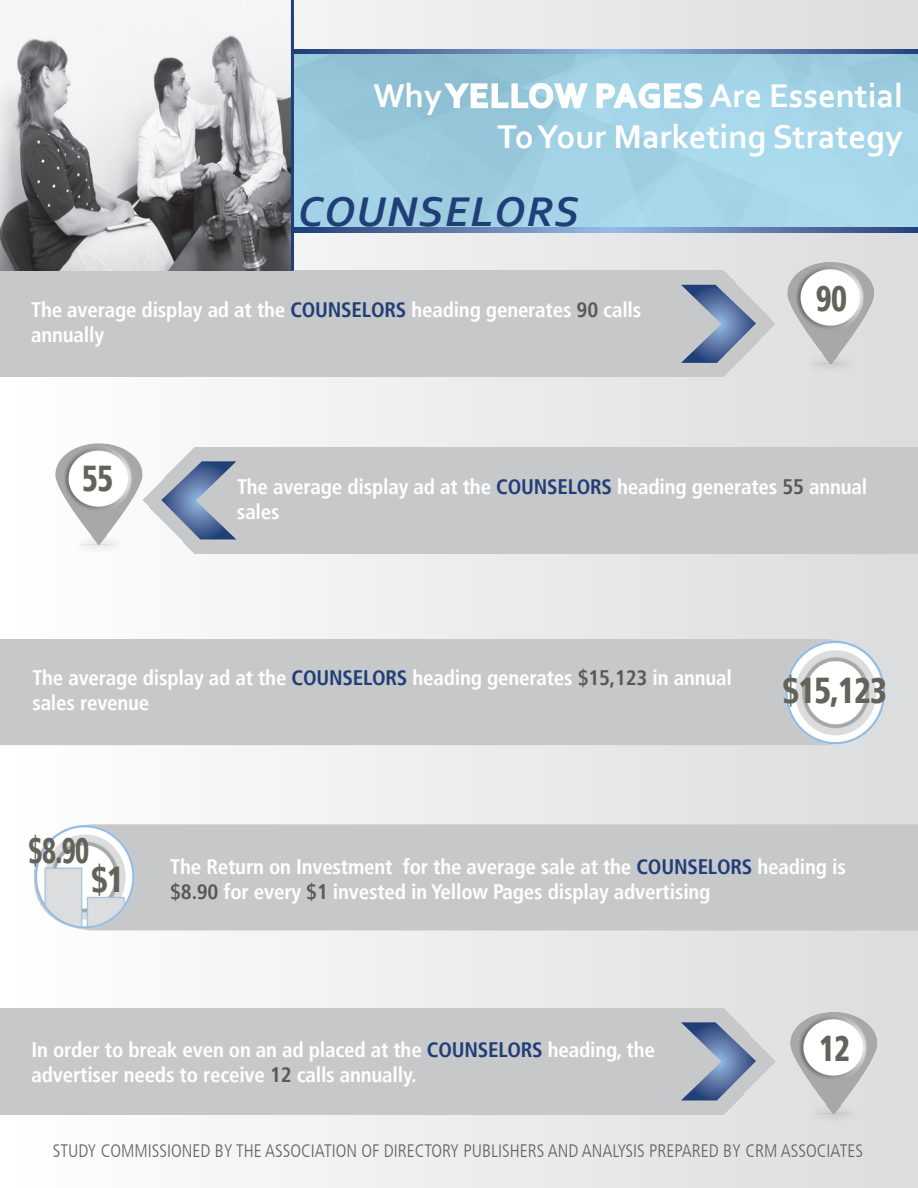
<style>
.page{position:relative;width:918px;height:1188px;background:#fff}
.page>*{position:absolute;margin:0;border:0;box-sizing:border-box;transform-origin:0 0}
.t1{font:italic 700 43.5px "Corbel";letter-spacing:.04em;color:#203e77}
.t2{font:900 condensed 36px "Frutiger LT";letter-spacing:-.025em;color:#63635b;scale:.9 1}
.t3{font:900 condensed 36px "Frutiger LT";letter-spacing:-.025em;color:#63635b;scale:.85 1}
.t4{font:900 condensed 36px "Frutiger LT";letter-spacing:-.025em;color:#63635b;scale:.75 1}
.t5{font:700 34.5px/41.4px "Corbel";color:#fff;text-align:right}
.t6{font:700 condensed 21px/25.2px "Frutiger LT";letter-spacing:-.01em;color:#fff}
.t7{font:300 condensed 18px "Frutiger LT";color:#63635b}
.s1{color:#203e77}
.s2{color:#57585a}
</style>
<div class="page">
<div style="left:1px;top:1px;width:916px;height:1186px;background:linear-gradient(to right,#fffefe,#dbdcde)"></div>
<svg style="left:294px;top:54px;width:624px;height:174px;background:#9ecfe3"></svg>
<img style="left:770px;top:248px;width:148px;height:146px">
<div style="left:0;top:639px;width:770px;height:106px;background:#c7c8ca"></div>
<img style="left:34px;top:429px;width:117px;height:131px">
<img style="left:778px;top:1006px;width:117px;height:126px">
<img style="left:770px;top:619px;width:121px;height:134px">
<div style="left:143px;top:824px;width:775px;height:106px;background:#c7c8ca"></div>
<img style="left:27px;top:815px;width:116px;height:125px">
<svg style="left:294px;top:49px;width:624px;height:5px;background:#5f7cab"></svg>
<svg style="left:294px;top:228px;width:624px;height:4px;background:#5f7cab"></svg>
<div style="left:0;top:271px;width:775px;height:106px;background:#c7c8ca"></div>
<svg style="left:681px;top:285px;width:75px;height:78px;background:#919fb6"></svg>
<div style="left:143px;top:447px;width:775px;height:106px;background:#c7c8ca"></div>
<svg style="left:161px;top:461px;width:75px;height:78px;background:#93a0b8"></svg>
<div style="left:0;top:1008px;width:775px;height:107px;background:#c7c8ca"></div>
<svg style="left:681px;top:1022px;width:75px;height:78px;background:#929fb7"></svg>
<svg style="left:442px;top:81px;width:147px;height:29px"></svg>
<svg style="left:595px;top:76px;width:109px;height:34px"></svg>
<img style="left:0;top:0;width:291px;height:271px">
<hr style="left:291px;top:0;width:3px;height:271px;background:#203e77">
<h3 class="t5" style="left:373px;top:74px;width:531px">Why Yellow Pages Are Essential<br>To Your Marketing Strategy</h3>
<h1 class="t1" style="left:298px;top:185px;width:282px">COUNSELORS</h1>
<p class="t6" style="left:31px;top:297px;width:612px">The average display ad at the <span class="s1">Counselors</span> heading generates <span class="s2">90</span> calls annually</p>
<h2 class="t3" style="left:816px;top:277px;width:38px">90</h2>
<h2 class="t3" style="left:82px;top:457px;width:38px">55</h2>
<p class="t6" style="left:237px;top:474px;width:632px">The average display ad at the <span class="s1">Counselors</span> heading generates <span class="s2">55</span> annual sales</p>
<p class="t6" style="left:32px;top:665px;width:701px">The average display ad at the <span class="s1">Counselors</span> heading generates <span class="s2">$15,123</span> in annual sales revenue</p>
<h2 class="t2" style="left:782px;top:669px;width:118px">$15,123</h2>
<h2 class="t4" style="left:29px;top:829px;width:82px">$8.90</h2>
<h2 class="t2" style="left:91px;top:857px;width:38px">$1</h2>
<p class="t6" style="left:170px;top:854px;width:677px">The Return on Investment for the average sale at the <span class="s1">Counselors</span> heading is <span class="s2">$8.90</span> for every <span class="s2">$1</span> invested in Yellow Pages display advertising</p>
<p class="t6" style="left:31px;top:1037px;width:625px">In order to break even on an ad placed at the <span class="s1">Counselors</span> heading, the advertiser needs to receive <span class="s2">12</span> calls annually.</p>
<h2 class="t3" style="left:819px;top:1027px;width:38px">12</h2>
<p class="t7" style="left:53px;top:1140px;width:704px">STUDY COMMISSIONED BY THE ASSOCIATION OF DIRECTORY PUBLISHERS AND ANALYSIS PREPARED BY CRM</p>
<p class="t7" style="left:781px;top:1140px;width:82px">ASSOCIATES</p>
</div>
